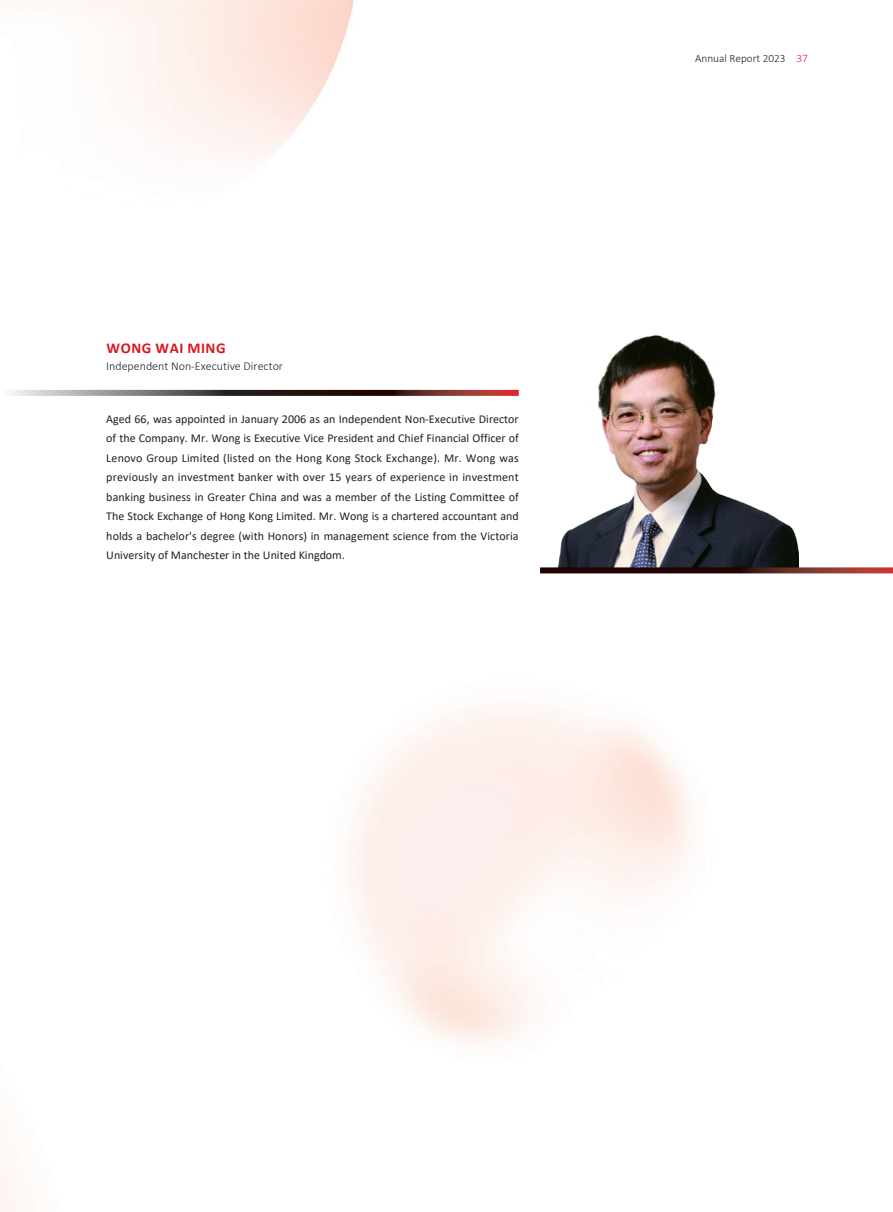
<style>
.page{position:relative;width:893px;height:1212px;background:#fff}
.page>*{position:absolute;margin:0;border:0;box-sizing:border-box;transform-origin:0 0}
.t1{font:700 15px "Calibri";letter-spacing:.04em;color:#d7171f}
._01_Body_Text{font:12px/19.5px "Calibri";color:#231f20;text-align:justify}
.t2{font:300 12px "Calibri";color:#231f20}
.t3{font:300 11.25px "Calibri";color:#231f20}
.s1{color:#ed1a33}
</style>
<div class="page">
<img style="left:0;top:0;width:893px;height:1212px">
<img style="left:528px;top:320px;width:270px;height:250px">
<svg style="left:540px;top:567px;width:353px;height:6px;background:#4c1d1a"></svg>
<svg style="left:0;top:390px;width:519px;height:6px;background:#6f5554"></svg>
<p class="t1" style="left:107px;top:337px;width:121px">WONG WAI MING</p>
<p class="t2" style="left:106px;top:359px;width:178px">Independent Non-Executive Director</p>
<p class="_01_Body_Text" style="left:106px;top:409px;width:414px">Aged 66, was appointed in January 2006 as an Independent Non-Executive Director of the Company. Mr. Wong is Executive Vice President and Chief Financial Officer of Lenovo Group Limited (listed on the Hong Kong Stock Exchange). Mr. Wong was previously an investment banker with over 15 years of experience in investment banking business in Greater China and was a member of the Listing Committee of The Stock Exchange of Hong Kong Limited. Mr. Wong is a chartered accountant and holds a bachelor's degree (with Honors) in management science from the Victoria University of Manchester in the United Kingdom.</p>
<p class="t3" style="left:695px;top:51px;width:114px">Annual Report 2023 <span class="s1">37</span></p>
</div>
